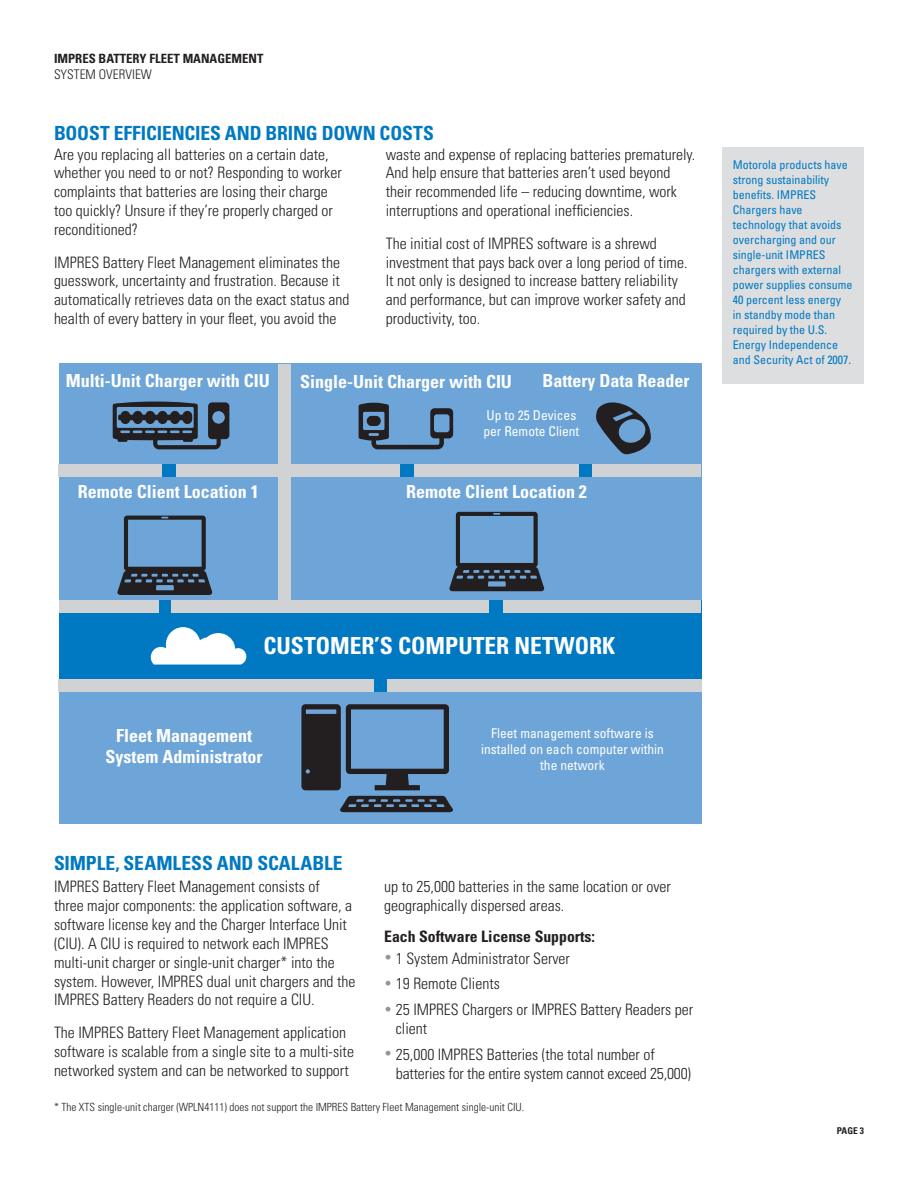
<style>
.page{position:relative;width:918px;height:1188px;background:#fff}
.page>*{position:absolute;margin:0;border:0;box-sizing:border-box;transform-origin:0 0}
.t1{font:700 condensed 23.55px "Univers";color:#fff}
.Introductory_copy{font:700 condensed 19.5px "Univers";letter-spacing:-.005em;color:#0079c2}
.t2{font:700 condensed 18px/21.6px "Univers";color:#fff;text-align:center}
.Introductory_copy-2{font:300 condensed 15.75px/18.9px "Univers";color:#231f20}
.Introductory_copy-3{font:700 condensed 15.75px "Univers";color:#231f20}
.t3{font:condensed 13.5px/16.2px "Univers";color:#fff;text-align:center}
.t4{font:300 condensed 13.2px "Univers";color:#231f20}
.t5{font:700 condensed 12.75px "Univers";color:#231f20}
.ABOVE_RULE{font:condensed 12px/15px "Univers";color:#0079c2}
.ABOVE_RULE-2{font:300 condensed 11.25px "Univers";color:#231f20}
.t6{font:700 condensed 9.3px "Univers";color:#231f20}
.s1{font-size:13.5px;color:#939598}
</style>
<div class="page">
<div style="left:723px;top:147px;width:141px;height:237px;background:#dddee0"></div>
<div style="left:59px;top:364px;width:642px;height:460px;background:#6ea5d8"></div>
<div style="left:59px;top:612px;width:642px;height:66px;background:#0079c2"></div>
<div style="left:59px;top:464px;width:175px;height:13px;background:#0079c2"></div>
<div style="left:354px;top:464px;width:292px;height:13px;background:#0079c2"></div>
<div style="left:176px;top:464px;width:224px;height:13px;background:#d1d2d4"></div>
<div style="left:59px;top:464px;width:103px;height:13px;background:#d1d2d4"></div>
<div style="left:592px;top:464px;width:109px;height:13px;background:#d1d2d4"></div>
<div style="left:414px;top:464px;width:165px;height:13px;background:#d1d2d4"></div>
<div style="left:59px;top:679px;width:315px;height:13px;background:#d1d2d4"></div>
<div style="left:387px;top:679px;width:314px;height:13px;background:#d1d2d4"></div>
<svg style="left:117px;top:516px;width:95px;height:79px"></svg>
<svg style="left:449px;top:512px;width:95px;height:79px"></svg>
<svg style="left:301px;top:704px;width:148px;height:86px"></svg>
<svg style="left:340px;top:796px;width:113px;height:16px"></svg>
<svg style="left:113px;top:402px;width:116px;height:47px"></svg>
<svg style="left:596px;top:402px;width:55px;height:53px"></svg>
<div style="left:278px;top:364px;width:13px;height:242px;background:#d1d2d4"></div>
<div style="left:172px;top:600px;width:317px;height:13px;background:#d1d2d4"></div>
<div style="left:59px;top:600px;width:100px;height:13px;background:#d1d2d4"></div>
<div style="left:504px;top:600px;width:197px;height:13px;background:#d1d2d4"></div>
<svg style="left:151px;top:627px;width:95px;height:38px"></svg>
<svg style="left:359px;top:403px;width:94px;height:46px"></svg>
<p class="t5" style="left:54px;top:51px;width:211px">IMPRES BATTERY FLEET MANAGEMENT</p>
<p class="t4" style="left:54px;top:66px;width:99px">SYSTEM OVERVIEW</p>
<p class="Introductory_copy" style="left:54px;top:121px;width:381px">BOOST EFFICIENCIES AND BRING DOWN COSTS</p>
<p class="Introductory_copy-2" style="left:54px;top:145px;width:289px">Are you replacing all batteries on a certain date, whether you need to or not? Responding to worker complaints that batteries are losing their charge too quickly? Unsure if they’re properly charged or reconditioned?</p>
<p class="Introductory_copy-2" style="left:54px;top:253px;width:297px">IMPRES Battery Fleet Management eliminates the guesswork, uncertainty and frustration. Because it automatically retrieves data on the exact status and health of every battery in your fleet, you avoid the</p>
<p class="Introductory_copy-2" style="left:386px;top:145px;width:311px">waste and expense of replacing batteries prematurely.<br>And help ensure that batteries aren’t used beyond their recommended life – reducing downtime, work interruptions and operational inefficiencies.</p>
<p class="Introductory_copy-2" style="left:386px;top:234px;width:303px">The initial cost of IMPRES software is a shrewd investment that pays back over a long period of time.<br>It not only is designed to increase battery reliability and performance, but can improve worker safety and productivity, too.</p>
<p class="t2" style="left:66px;top:370px;width:206px">Multi-Unit Charger with CIU</p>
<p class="t2" style="left:543px;top:370px;width:148px">Battery Data Reader</p>
<p class="t2" style="left:300px;top:370px;width:213px">Single-Unit Charger with CIU</p>
<p class="t3" style="left:483px;top:407px;width:97px;text-align:left">Up to 25 Devices per Remote Client</p>
<p class="t2" style="left:78px;top:481px;width:183px">Remote Client Location 1</p>
<p class="t2" style="left:406px;top:481px;width:182px">Remote Client Location 2</p>
<p class="ABOVE_RULE" style="left:733px;top:157px;width:121px">Motorola products have strong sustainability benefits. IMPRES<br>Chargers have technology that avoids overcharging and our single-unit IMPRES chargers with external power supplies consume<br>40 percent less energy in standby mode than required by the U.S.<br>Energy Independence and Security Act of 2007.</p>
<h1 class="t1" style="left:263px;top:632px;width:353px">CUSTOMER’S COMPUTER NETWORK</h1>
<p class="t2" style="left:106px;top:724px;width:158px">Fleet Management<br>System Administrator</p>
<p class="t3" style="left:481px;top:725px;width:184px">Fleet management software is installed on each computer within the network</p>
<p class="Introductory_copy" style="left:54px;top:851px;width:290px">SIMPLE, SEAMLESS AND SCALABLE</p>
<p class="Introductory_copy-2" style="left:54px;top:877px;width:303px">IMPRES Battery Fleet Management consists of<br>three major components: the application software, a software license key and the Charger Interface Unit (CIU). A CIU is required to network each IMPRES multi-unit charger or single-unit charger* into the system. However, IMPRES dual unit chargers and the IMPRES Battery Readers do not require a CIU.</p>
<p class="Introductory_copy-2" style="left:54px;top:1023px;width:302px">The IMPRES Battery Fleet Management application software is scalable from a single site to a multi-site networked system and can be networked to support</p>
<p class="Introductory_copy-2" style="left:384px;top:877px;width:288px">up to 25,000 batteries in the same location or over geographically dispersed areas.</p>
<p class="Introductory_copy-3" style="left:384px;top:926px;width:212px">Each Software License Supports:</p>
<p class="Introductory_copy-2" style="left:384px;top:949px;width:187px"><span class="s1">•</span> 1 System Administrator Server</p>
<p class="Introductory_copy-2" style="left:384px;top:974px;width:117px"><span class="s1">•</span> 19 Remote Clients</p>
<p class="Introductory_copy-2" style="left:396px;top:1000px;width:299px;text-indent:-12px"><span class="s1">•</span> 25 IMPRES Chargers or IMPRES Battery Readers per client</p>
<p class="Introductory_copy-2" style="left:396px;top:1045px;width:297px;text-indent:-12px"><span class="s1">•</span> 25,000 IMPRES Batteries (the total number of batteries for the entire system cannot exceed 25,000)</p>
<p class="ABOVE_RULE-2" style="left:54px;top:1100px;width:472px">* The XTS single-unit charger (WPLN4111) does not support the IMPRES Battery Fleet Management single-unit CIU.</p>
<p class="t6" style="left:837px;top:1125px;width:29px">PAGE 3</p>
</div>
